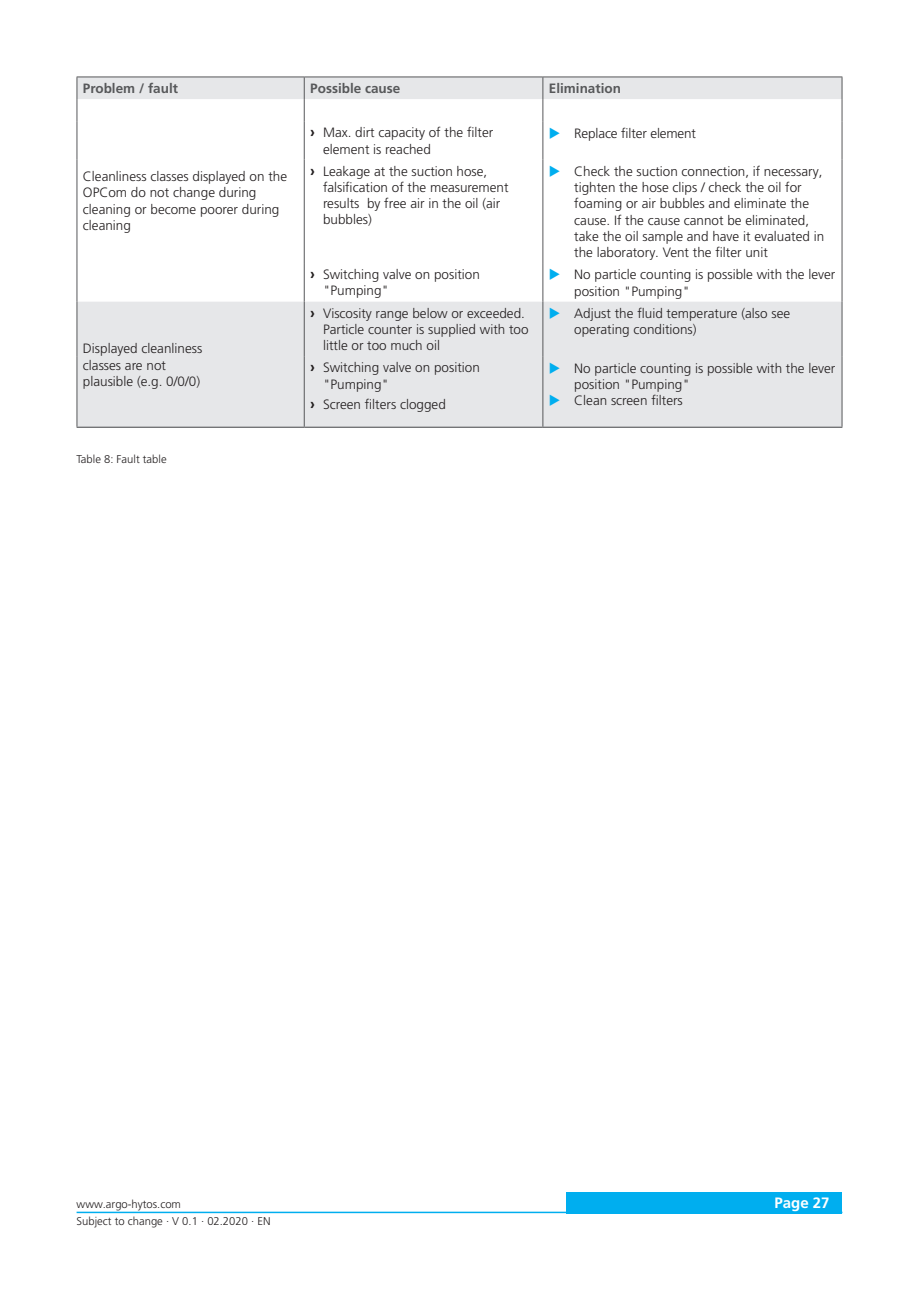
<style>
.page{position:relative;width:919px;height:1289px;background:#fff}
.page>*{position:absolute;margin:0;border:0;box-sizing:border-box;transform-origin:0 0}
.t1{font:700 15px "Frutiger LT Pro";color:#fff}
._70_TAB_TECH_CELLS_LH{font:300 13.5px/16.2px "Frutiger LT Pro";color:#231f20}
._05_Subline_Copytext{font:700 13.5px "Frutiger LT Pro";color:#57585a}
._06_Copytext__blaues_Dreieck{font:300 13.5px "Frutiger LT Pro";letter-spacing:-.01em;color:#231f20}
._08_Legend{font:300 11.25px "Frutiger LT Pro";color:#231f20}
.s1{font-weight:700;font-size:15px}
.s2{color:#00aeef}
</style>
<div class="page">
<div style="left:566px;top:1191px;width:276px;height:22px;background:#00aeef"></div>
<hr style="left:77px;top:1211px;width:765px;height:2px;background:#00aeef">
<svg style="left:78px;top:78px;width:763px;height:348px"></svg>
<hr style="left:77px;top:121px;width:1px;height:38px;background:#57585a">
<hr style="left:304px;top:121px;width:1px;height:38px;background:#57585a">
<hr style="left:542px;top:121px;width:1px;height:38px;background:#57585a">
<hr style="left:841px;top:121px;width:1px;height:38px;background:#57585a">
<hr style="left:77px;top:159px;width:1px;height:104px;background:#57585a">
<hr style="left:304px;top:159px;width:1px;height:104px;background:#57585a">
<hr style="left:542px;top:159px;width:1px;height:104px;background:#57585a">
<hr style="left:841px;top:159px;width:1px;height:104px;background:#57585a">
<hr style="left:77px;top:263px;width:1px;height:39px;background:#57585a">
<hr style="left:304px;top:263px;width:1px;height:39px;background:#57585a">
<hr style="left:542px;top:263px;width:1px;height:39px;background:#57585a">
<hr style="left:841px;top:263px;width:1px;height:39px;background:#57585a">
<hr style="left:77px;top:77px;width:227px;height:1px;background:#57585a">
<svg style="left:77px;top:77px;width:1px;height:44px"></svg>
<hr style="left:304px;top:77px;width:239px;height:1px;background:#57585a">
<svg style="left:304px;top:77px;width:1px;height:44px"></svg>
<hr style="left:543px;top:77px;width:299px;height:1px;background:#57585a">
<svg style="left:542px;top:77px;width:1px;height:44px"></svg>
<svg style="left:841px;top:77px;width:1px;height:44px"></svg>
<hr style="left:77px;top:302px;width:1px;height:54px;background:#57585a">
<hr style="left:304px;top:302px;width:1px;height:54px;background:#57585a">
<hr style="left:542px;top:302px;width:1px;height:54px;background:#57585a">
<hr style="left:841px;top:302px;width:1px;height:54px;background:#57585a">
<hr style="left:77px;top:356px;width:1px;height:70px;background:#57585a">
<hr style="left:304px;top:356px;width:1px;height:70px;background:#57585a">
<hr style="left:542px;top:356px;width:1px;height:70px;background:#57585a">
<hr style="left:841px;top:356px;width:1px;height:70px;background:#57585a">
<hr style="left:77px;top:426px;width:227px;height:2px;background:#57585a">
<hr style="left:304px;top:426px;width:239px;height:2px;background:#57585a">
<hr style="left:543px;top:426px;width:299px;height:2px;background:#57585a">
<p class="_05_Subline_Copytext" style="left:83px;top:80px;width:97px">Problem / fault</p>
<p class="_05_Subline_Copytext" style="left:310px;top:80px;width:92px">Possible cause</p>
<p class="_05_Subline_Copytext" style="left:549px;top:80px;width:74px">Elimination</p>
<p class="_70_TAB_TECH_CELLS_LH" style="left:83px;top:168px;width:206px">Cleanliness classes displayed on the</p>
<p class="_70_TAB_TECH_CELLS_LH" style="left:83px;top:185px;width:175px">OPCom do not change during</p>
<p class="_70_TAB_TECH_CELLS_LH" style="left:83px;top:201px;width:198px">cleaning or become poorer during</p>
<p class="_70_TAB_TECH_CELLS_LH" style="left:83px;top:217px;width:50px">cleaning</p>
<p class="_70_TAB_TECH_CELLS_LH" style="left:83px;top:340px;width:121px">Displayed cleanliness</p>
<p class="_70_TAB_TECH_CELLS_LH" style="left:83px;top:357px;width:85px">classes are not</p>
<p class="_70_TAB_TECH_CELLS_LH" style="left:83px;top:373px;width:119px">plausible (e.g. 0/0/0)</p>
<p class="_08_Legend" style="left:77px;top:453px;width:92px">Table 8: Fault table</p>
<p class="_70_TAB_TECH_CELLS_LH" style="left:323px;top:125px;width:172px;text-indent:-13px"><span class="s1">›</span> Max. dirt capacity of the filter element is reached</p>
<p class="_06_Copytext__blaues_Dreieck" style="left:549px;top:125px;width:149px"><span class="s2">◆</span> Replace filter element</p>
<p class="_70_TAB_TECH_CELLS_LH" style="left:323px;top:163px;width:187px;text-indent:-13px"><span class="s1">›</span> Leakage at the suction hose, falsification of the measurement results by free air in the oil (air bubbles)</p>
<p class="_70_TAB_TECH_CELLS_LH" style="left:574px;top:163px;width:251px;text-indent:-25px"><span class="s2">◆</span> Check the suction connection, if necessary, tighten the hose clips / check the oil for foaming or air bubbles and eliminate the cause. If the cause cannot be eliminated, take the oil sample and have it evaluated in the laboratory. Vent the filter unit</p>
<p class="_70_TAB_TECH_CELLS_LH" style="left:323px;top:266px;width:158px;text-indent:-13px"><span class="s1">›</span> Switching valve on position "Pumping"</p>
<p class="_70_TAB_TECH_CELLS_LH" style="left:574px;top:267px;width:263px;text-indent:-25px"><span class="s2">◆</span> No particle counting is possible with the lever position "Pumping"</p>
<p class="_70_TAB_TECH_CELLS_LH" style="left:323px;top:305px;width:207px;text-indent:-13px"><span class="s1">›</span> Viscosity range below or exceeded.<br>Particle counter is supplied with too little or too much oil</p>
<p class="_70_TAB_TECH_CELLS_LH" style="left:574px;top:305px;width:217px;text-indent:-25px"><span class="s2">◆</span> Adjust the fluid temperature (also see operating conditions)</p>
<p class="_70_TAB_TECH_CELLS_LH" style="left:323px;top:359px;width:158px;text-indent:-13px"><span class="s1">›</span> Switching valve on position "Pumping"</p>
<p class="_70_TAB_TECH_CELLS_LH" style="left:310px;top:396px;width:137px"><span class="s1">›</span> Screen filters clogged</p>
<p class="_70_TAB_TECH_CELLS_LH" style="left:574px;top:360px;width:263px;text-indent:-25px"><span class="s2">◆</span> No particle counting is possible with the lever position "Pumping"</p>
<p class="_70_TAB_TECH_CELLS_LH" style="left:549px;top:392px;width:135px"><span class="s2">◆</span> Clean screen filters</p>
<p class="_08_Legend" style="left:77px;top:1197px;width:106px">www.argo-hytos.com</p>
<p class="t1" style="left:774px;top:1194px;width:57px">Page 27</p>
<p class="_08_Legend" style="left:77px;top:1214px;width:195px">Subject to change · V 0.1 · 02.2020 · EN</p>
</div>
